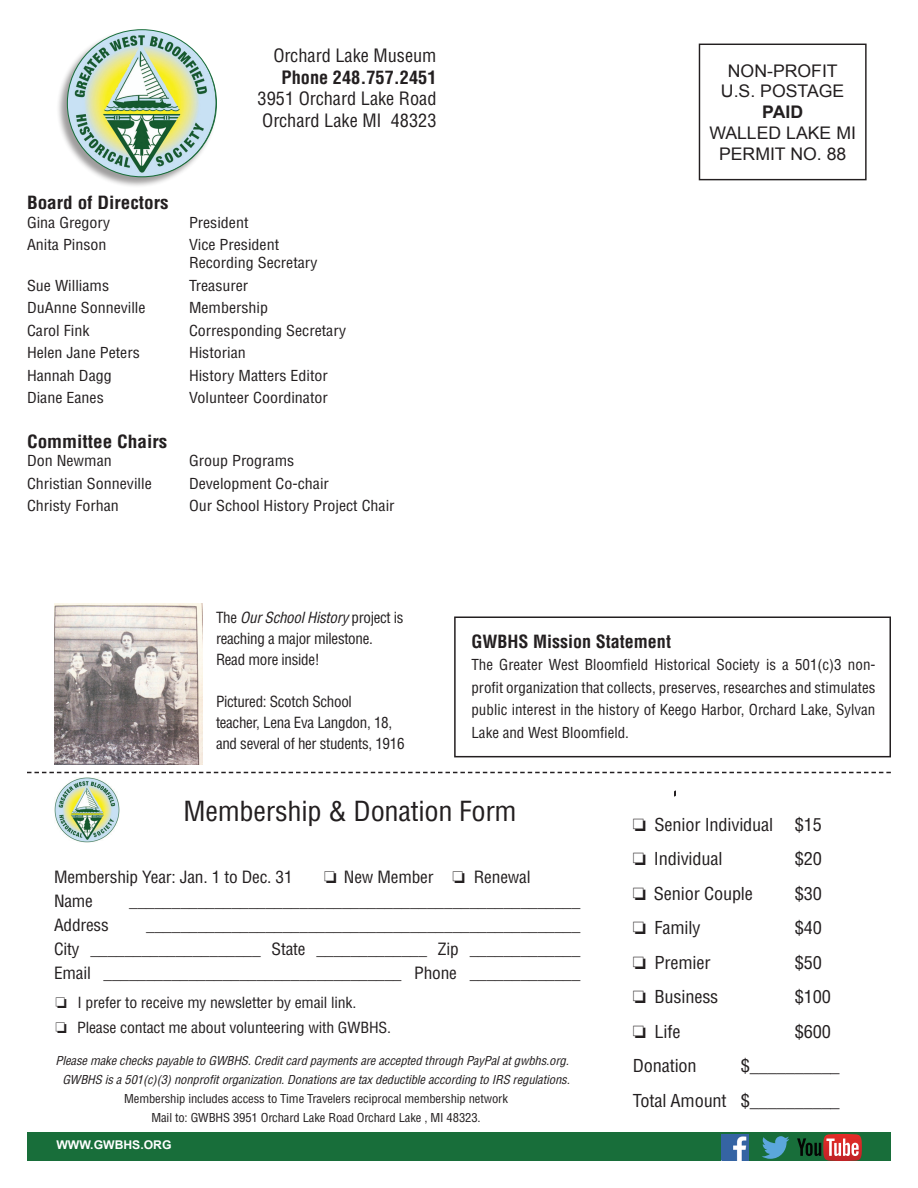
<style>
.page{position:relative;width:918px;height:1188px;background:#fff}
.page>*{position:absolute;margin:0;border:0;box-sizing:border-box;transform-origin:0 0}
.t1{font:condensed 27px "Helvetica";letter-spacing:-.01em;color:#231f20;scale:1.05 1}
.t2{font:condensed 18px/21.6px "Helvetica";color:#231f20}
.t3{font:700 condensed 18px "Helvetica";color:#231f20}
.t4{font:700 condensed 17.7px "Helvetica";color:#231f20;scale:1.08 1}
.t5{font:700 condensed 17.7px "Helvetica";color:#231f20}
.t6{font:condensed 17.4px "Helvetica";letter-spacing:-.01em;color:#231f20;scale:1.05 1}
.t7{font:17.4px/20.9px "Arial";color:#231f20;text-align:center}
.t8{font:17.4px "Minion Pro";color:#231f20;scale:1.05 1}
.t9{font:700 17.4px "Arial";color:#231f20}
.t10{font:16.5px/24px "Minion Pro";color:#231f20;text-align:justify;scale:1.05 1}
.t11{font:condensed 16.5px "Helvetica";letter-spacing:-.01em;color:#231f20;scale:1.05 1}
.t12{font:condensed 15px/21px "Helvetica";letter-spacing:-.02em;color:#231f20}
.t13{font:condensed 15px "Helvetica";letter-spacing:-.02em;color:#231f20;scale:1.05 1}
.t14{font:condensed 14.85px/18.3px "Helvetica";color:#231f20;scale:1.08 1}
.t15{font:condensed 14.85px/22.5px "Helvetica";color:#231f20;text-align:justify}
.t16{font:italic condensed 12px/19.2px "Helvetica";letter-spacing:-.01em;color:#231f20;text-align:center;scale:1.05 1}
.t17{font:condensed 12px/19.2px "Helvetica";letter-spacing:-.01em;color:#231f20;text-align:center;scale:1.05 1}
.t18{font:700 12px "Arial";color:#fff}
.s1{font-style:italic}
.s2{font-family:"Helvetica";font-stretch:condensed}
.s3{font-family:"Minion Pro";font-stretch:normal}
</style>
<div class="page">
<div style="left:699px;top:44px;width:168px;height:136px;border:1px solid #231f20"></div>
<div style="left:454px;top:616px;width:437px;height:141px;border:2px solid #231f20"></div>
<div style="left:27px;top:1132px;width:864px;height:29px;background:#186e3a"></div>
<div style="left:56px;top:29px;width:161px;height:159px;background:#231f20;opacity:.44"></div>
<img style="left:67px;top:30px;width:149px;height:147px">
<img style="left:54px;top:603px;width:148px;height:162px">
<img style="left:54px;top:778px;width:65px;height:65px">
<svg style="left:27px;top:772px;width:864px;height:1px"></svg>
<svg style="left:674px;top:790px;width:2px;height:7px"></svg>
<img style="left:722px;top:1134px;width:26px;height:27px">
<svg style="left:762px;top:1136px;width:27px;height:23px"></svg>
<svg style="left:797px;top:1134px;width:65px;height:27px"></svg>
<p class="t2" style="left:273px;top:45px;width:165px">Orchard Lake Museum</p>
<p class="t3" style="left:282px;top:66px;width:156px">Phone 248.757.2451</p>
<p class="t2" style="left:258px;top:88px;width:180px">3951 Orchard Lake Road<br>Orchard Lake MI 48323</p>
<p class="t4" style="left:27px;top:192px;width:133px">Board of Directors</p>
<p class="t14" style="left:27px;top:213px;width:79px">Gina Gregory</p>
<p class="t14" style="left:189px;top:213px;width:57px">President</p>
<p class="t14" style="left:27px;top:235px;width:75px">Anita Pinson</p>
<p class="t14" style="left:189px;top:235px;width:121px">Vice President<br>Recording Secretary</p>
<p class="t14" style="left:27px;top:276px;width:78px">Sue Williams</p>
<p class="t14" style="left:189px;top:276px;width:56px">Treasurer</p>
<p class="t14" style="left:27px;top:299px;width:111px">DuAnne Sonneville</p>
<p class="t14" style="left:189px;top:299px;width:75px">Membership</p>
<p class="t14" style="left:27px;top:321px;width:60px">Carol Fink</p>
<p class="t14" style="left:189px;top:321px;width:147px">Corresponding Secretary</p>
<p class="t14" style="left:27px;top:344px;width:106px">Helen Jane Peters</p>
<p class="t14" style="left:189px;top:344px;width:54px">Historian</p>
<p class="t14" style="left:27px;top:366px;width:80px">Hannah Dagg</p>
<p class="t14" style="left:189px;top:366px;width:130px">History Matters Editor</p>
<p class="t14" style="left:27px;top:389px;width:73px">Diane Eanes</p>
<p class="t14" style="left:189px;top:389px;width:130px">Volunteer Coordinator</p>
<p class="t4" style="left:27px;top:431px;width:131px">Committee Chairs</p>
<p class="t14" style="left:27px;top:451px;width:80px">Don Newman</p>
<p class="t14" style="left:189px;top:451px;width:99px">Group Programs</p>
<p class="t14" style="left:27px;top:474px;width:117px">Christian Sonneville</p>
<p class="t14" style="left:189px;top:474px;width:131px">Development Co-chair</p>
<p class="t14" style="left:27px;top:496px;width:87px">Christy Forhan</p>
<p class="t14" style="left:189px;top:496px;width:192px">Our School History Project Chair</p>
<p class="t7" style="left:721px;top:60px;width:125px">NON-PROFIT<br>U.S. POSTAG E</p>
<p class="t9" style="left:762px;top:101px;width:42px">PAID</p>
<p class="t7" style="left:709px;top:123px;width:145px">WALLED LAKE MI<br>PERM IT NO. 88</p>
<p class="t12" style="left:216px;top:607px;width:189px">The <span class="s1">Our School History</span> project is reaching a major milestone.<br>Read more inside!</p>
<p class="t12" style="left:216px;top:691px;width:190px">Pictured: Scotch School<br>teacher, Lena Eva Langdon, 18, and several of her students, 1916</p>
<p class="t5" style="left:471px;top:631px;width:201px">GWBHS Mission Statement</p>
<p class="t15" style="left:471px;top:653px;width:406px">The Greater West Bloomfield Historical Society is a 501(c)3 non&shy;profit organization that collects, preserves, researches and stimulates public interest in the history of Keego Harbor, Orchard Lake, Sylvan Lake and West Bloomfield.</p>
<h1 class="t1" style="left:184px;top:794px;width:319px">Membership &amp; Donation Form</h1>
<p class="t11" style="left:54px;top:867px;width:229px">Membership Year: Jan. 1 to Dec. 31</p>
<p class="t11" style="left:324px;top:867px;width:198px">□ New Member □ Renewal</p>
<p class="t11" style="left:54px;top:891px;width:39px">Name</p>
<p class="t10" style="left:129px;top:890px;width:431px">_____________________________________________________</p>
<p class="t11" style="left:54px;top:915px;width:54px">Address</p>
<p class="t10" style="left:54px;top:914px;width:503px;text-indent:92px">___________________________________________________ <span class="s2">City</span> ____________________ <span class="s2">State</span> _____________ <span class="s2">Zip</span> _____________ <span class="s2">Email</span> ___________________________________ <span class="s2">Phone</span> _____________</p>
<p class="t13" style="left:56px;top:993px;width:288px">□ I prefer to receive my newsletter by email link.</p>
<p class="t13" style="left:56px;top:1018px;width:321px">□ Please contact me about volunteering with GWBHS.</p>
<p class="t16" style="left:56px;top:1051px;width:491px">Please make checks payable to GWBHS. Credit card payments are accepted through PayPal at gwbhs.org.<br>GWBHS is a 501(c)(3) nonprofit organization. Donations are tax deductible according to IRS regulations.</p>
<p class="t17" style="left:124px;top:1089px;width:367px">Membership includes access to Time Travelers reciprocal membership network<br>Mail to: GWBHS 3951 Orchard Lake Road Orchard Lake , MI 48323.</p>
<p class="t18" style="left:56px;top:1137px;width:117px">WWW.GWBHS.ORG</p>
<p class="t6" style="left:633px;top:814px;width:182px">□ Senior Individual $15</p>
<p class="t6" style="left:633px;top:848px;width:87px">□ Individual</p>
<p class="t6" style="left:795px;top:848px;width:27px">$20</p>
<p class="t6" style="left:633px;top:883px;width:116px">□ Senior Couple</p>
<p class="t6" style="left:795px;top:883px;width:27px">$30</p>
<p class="t6" style="left:633px;top:917px;width:66px">□ Family</p>
<p class="t6" style="left:795px;top:917px;width:27px">$40</p>
<p class="t6" style="left:633px;top:952px;width:75px">□ Premier</p>
<p class="t6" style="left:795px;top:952px;width:27px">$50</p>
<p class="t6" style="left:633px;top:986px;width:83px">□ Business</p>
<p class="t6" style="left:795px;top:986px;width:36px">$100</p>
<p class="t6" style="left:633px;top:1021px;width:47px">□ Life</p>
<p class="t6" style="left:795px;top:1021px;width:36px">$600</p>
<p class="t6" style="left:633px;top:1055px;width:62px">Donation</p>
<p class="t8" style="left:741px;top:1055px;width:96px"><span class="s2">$</span>__________</p>
<p class="t6" style="left:633px;top:1090px;width:199px">Total Amount $<span class="s3">__________</span></p>
</div>
